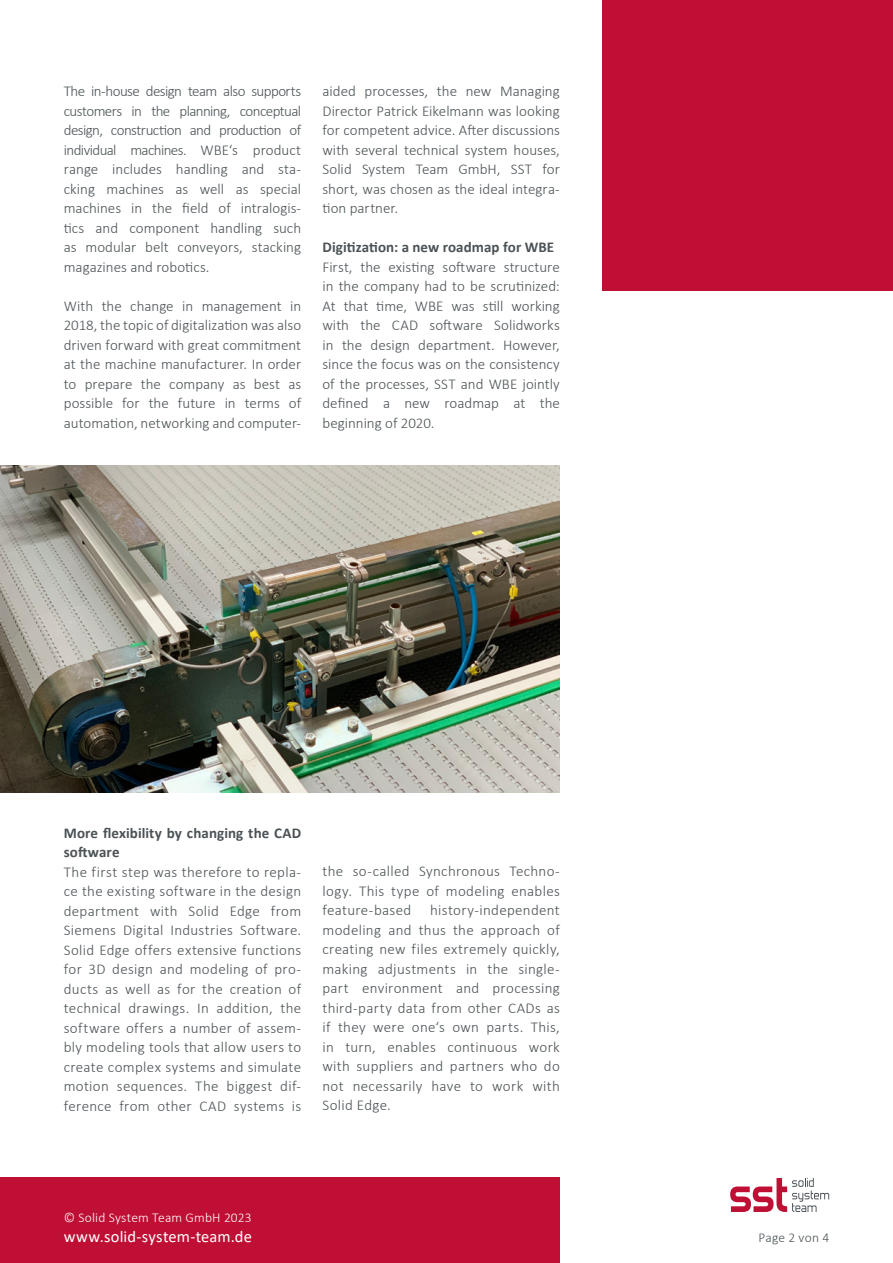
<style>
.page{position:relative;width:893px;height:1263px;background:#fff}
.page>*{position:absolute;margin:0;border:0;box-sizing:border-box;transform-origin:0 0}
.t1{font:16.5px "Calibri";letter-spacing:.01em;color:#fff}
.t2{font:300 15px/19.5px "Calibri";letter-spacing:.005em;color:#4b5255;text-align:justify}
.t3{font:700 15px/19.5px "Calibri";letter-spacing:.005em;color:#4b5255}
.t4{font:300 13.5px "Calibri";letter-spacing:.015em;color:#fff}
.t5{font:300 13.5px "Calibri";letter-spacing:.015em;color:#4b5255}
</style>
<div class="page">
<div style="left:602px;top:0;width:291px;height:291px;background:#bf0f34"></div>
<div style="left:0;top:1178px;width:560px;height:85px;background:#bf0f34"></div>
<svg style="left:730px;top:1178px;width:99px;height:34px"></svg>
<img style="left:0;top:465px;width:560px;height:328px">
<p class="t2" style="left:64px;top:81px;width:239px">The in-house design team also supports customers in the planning, conceptual design, construction and production of individual machines. WBE‘s product range includes handling and sta&shy;cking machines as well as special machines in the field of intralogis&shy;tics and component handling such as modular belt conveyors, stacking magazines and robotics.</p>
<p class="t2" style="left:64px;top:296px;width:239px">With the change in management in 2018, the topic of digitalization was also driven forward with great commitment at the machine manufacturer. In order to prepare the company as best as possible for the future in terms of automation, networking and computer-</p>
<p class="t2" style="left:322px;top:81px;width:239px">aided processes, the new Managing Director Patrick Eikelmann was looking for competent advice. After discussions with several technical system houses, Solid System Team GmbH, SST for short, was chosen as the ideal integra&shy;tion partner.</p>
<p class="t3" style="left:322px;top:237px;width:233px">Digitization: a new roadmap for WBE</p>
<p class="t2" style="left:322px;top:257px;width:239px">First, the existing software structure in the company had to be scrutinized:<br>At that time, WBE was still working with the CAD software Solidworks in the design department. However, since the focus was on the consistency of the processes, SST and WBE jointly defined a new roadmap at the beginning of 2020.</p>
<p class="t3" style="left:64px;top:822px;width:239px">More flexibility by changing the CAD software</p>
<p class="t2" style="left:64px;top:862px;width:239px">The first step was therefore to repla&shy;ce the existing software in the design department with Solid Edge from Siemens Digital Industries Software.<br>Solid Edge offers extensive functions for 3D design and modeling of pro&shy;ducts as well as for the creation of technical drawings. In addition, the software offers a number of assem&shy;bly modeling tools that allow users to create complex systems and simulate motion sequences. The biggest dif&shy;ference from other CAD systems is</p>
<p class="t2" style="left:322px;top:861px;width:239px">the so-called Synchronous Techno&shy;logy. This type of modeling enables feature-based</p>
<p class="t2" style="left:322px;top:900px;width:239px;text-indent:108px">history-independent modeling and thus the approach of creating new files extremely quickly, making adjustments in the single&shy;part environment and processing third-party data from other CADs as if they were one‘s own parts. This, in turn, enables continuous work with suppliers and partners who do not necessarily have to work with Solid Edge.</p>
<p class="t4" style="left:64px;top:1209px;width:189px">© Solid System Team GmbH 2023</p>
<p class="t1" style="left:64px;top:1225px;width:190px">www.solid-system-team.de</p>
<p class="t5" style="left:758px;top:1229px;width:72px">Page 2 von 4</p>
</div>
